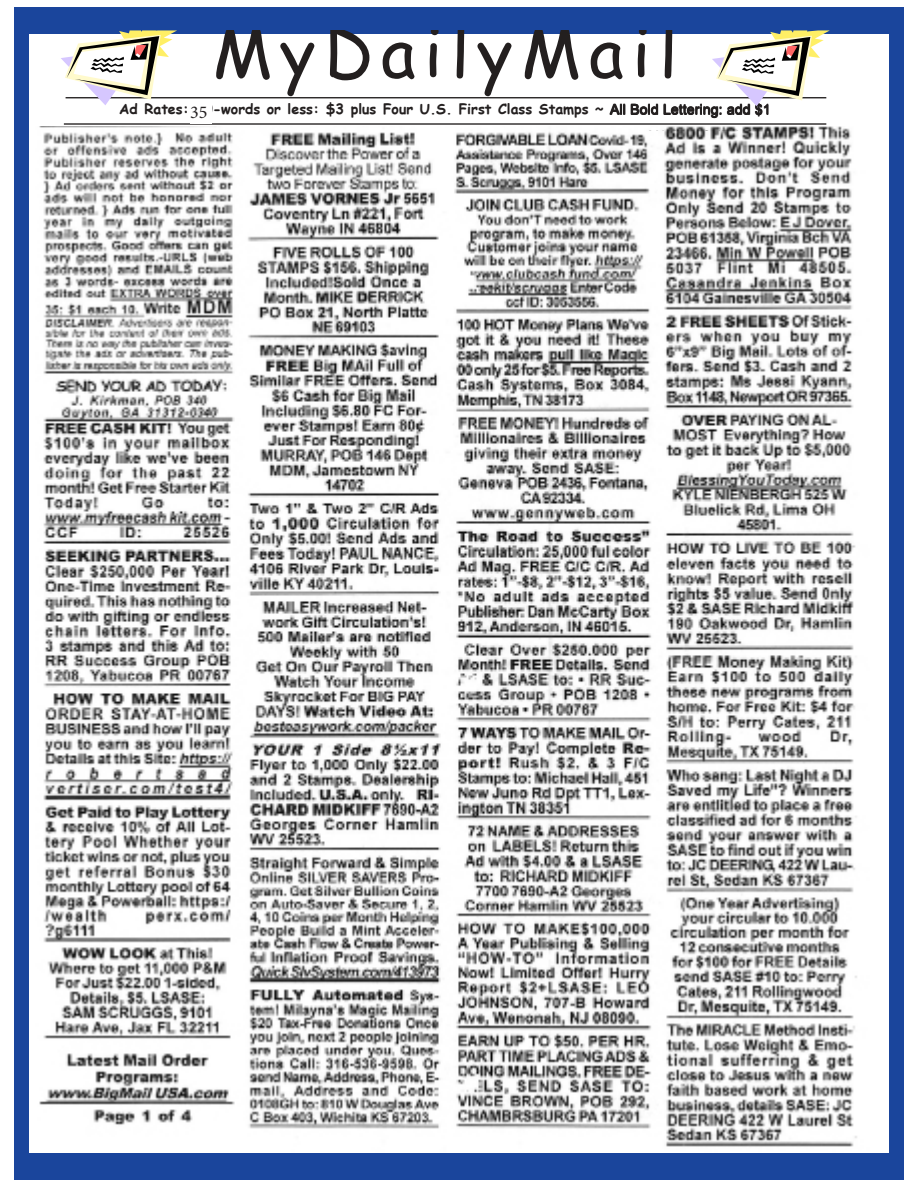
<style>
.page{position:relative;width:918px;height:1188px;background:#fff}
.page>*{position:absolute;margin:0;border:0;box-sizing:border-box;transform-origin:0 0}
.t1{font:67.8px "Comic Sans MS";letter-spacing:.12em;color:#231f1f}
.t2{font:18px "Minion Pro";color:#231f20}
.t3{font:700 14.1px "Comic Sans MS";color:#231f1f}
.s1{font-family:"Arial";font-weight:400}
</style>
<div class="page">
<div style="left:14px;top:7px;width:890px;height:1173px;background:#1a459c"></div>
<img style="left:30px;top:126px;width:858px;height:1027px">
<div style="left:30px;top:35px;width:858px;height:91px;background:#fff"></div>
<hr style="left:66px;top:97px;width:760px;height:1px;background:#231f1f">
<hr style="left:64px;top:123px;width:762px;height:2px;background:#231f1f">
<svg style="left:61px;top:30px;width:116px;height:75px"></svg>
<svg style="left:712px;top:30px;width:118px;height:76px"></svg>
<div style="left:190px;top:102px;width:22px;height:22px;background:#fff"></div>
<h1 class="t1" style="left:212px;top:2px;width:467px">MyDailyMail</h1>
<p class="t3" style="left:119px;top:99px;width:653px">Ad Rates: 40-words or less: $3 plus Four U.S. First Class Stamps ~ <span class="s1">All Bold Lettering: add $1</span></p>
<p class="t2" style="left:190px;top:100px;width:19px">35</p>
</div>
